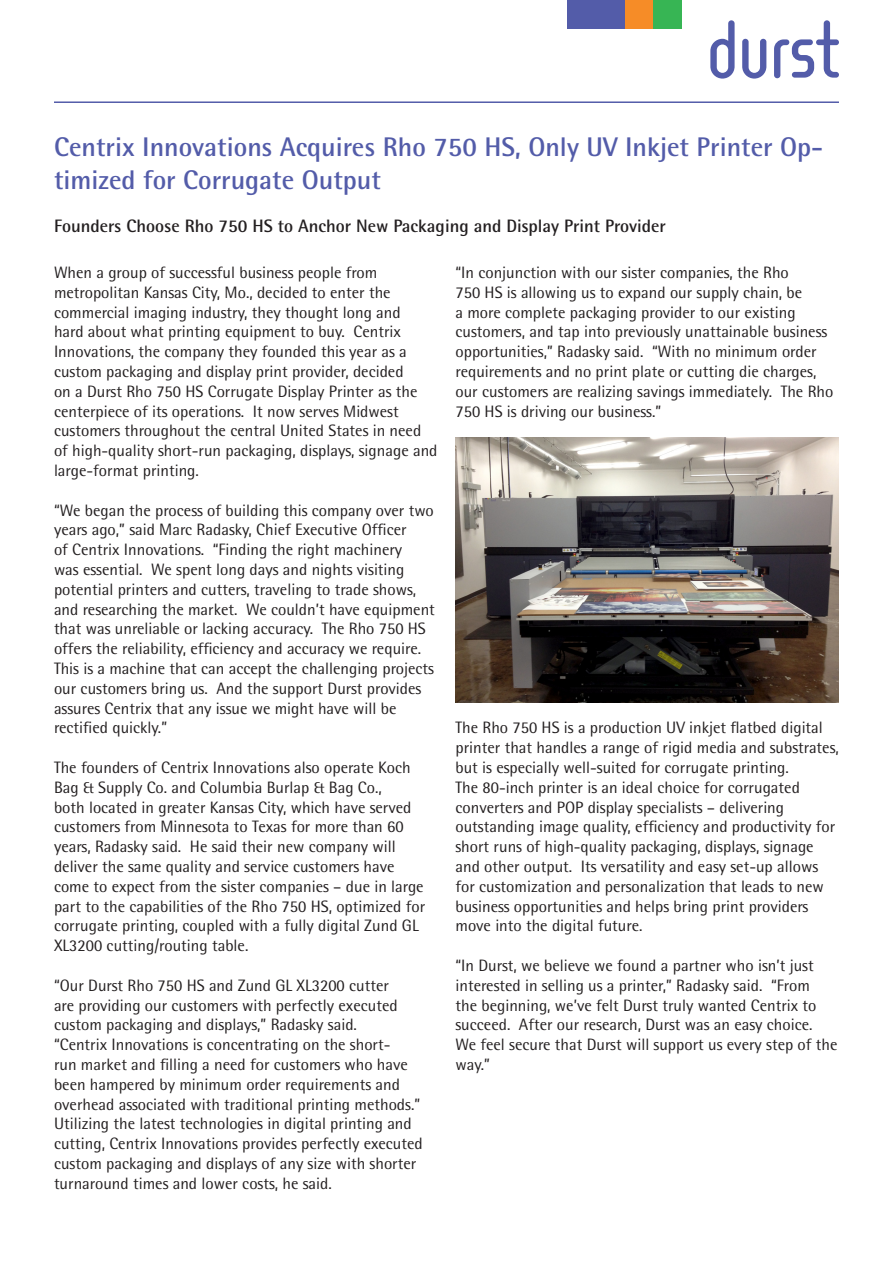
<style>
.page{position:relative;width:893px;height:1263px;background:#fff}
.page>*{position:absolute;margin:0;border:0;box-sizing:border-box;transform-origin:0 0}
.t1{font:700 27px/32.4px "Rotis Semi Sans";color:#535ca9}
.t2{font:700 18px "Rotis Semi Sans";color:#231f20}
.t3{font:16.5px/19.8px "Rotis Semi Sans";color:#231f20}
</style>
<div class="page">
<hr style="left:54px;top:101px;width:785px;height:2px;background:#535ca9">
<img style="left:455px;top:438px;width:384px;height:265px">
<svg style="left:710px;top:20px;width:25px;height:59px"></svg>
<svg style="left:742px;top:39px;width:24px;height:40px"></svg>
<svg style="left:774px;top:20px;width:65px;height:58px"></svg>
<div style="left:625px;top:0;width:28px;height:29px;background:#f68c27"></div>
<div style="left:653px;top:0;width:29px;height:29px;background:#37b554"></div>
<div style="left:567px;top:0;width:58px;height:29px;background:#535ca9"></div>
<p class="t1" style="left:54px;top:130px;width:771px">Centrix Innovations Acquires Rho 750 HS, Only UV Inkjet Printer Op&shy;timized for Corrugate Output</p>
<p class="t2" style="left:54px;top:215px;width:613px">Founders Choose Rho 750 HS to Anchor New Packaging and Display Print Provider</p>
<p class="t3" style="left:54px;top:262px;width:385px">When a group of successful business people from metropolitan Kansas City, Mo., decided to enter the commercial imaging industry, they thought long and<br>hard about what printing equipment to buy. Centrix Innovations, the company they founded this year as a custom packaging and display print provider, decided<br>on a Durst Rho 750 HS Corrugate Display Printer as the centerpiece of its operations. It now serves Midwest customers throughout the central United States in need of high-quality short-run packaging, displays, signage and large-format printing.</p>
<p class="t3" style="left:54px;top:500px;width:382px">“We began the process of building this company over two years ago,” said Marc Radasky, Chief Executive Officer<br>of Centrix Innovations. “Finding the right machinery<br>was essential. We spent long days and nights visiting potential printers and cutters, traveling to trade shows, and researching the market. We couldn’t have equipment that was unreliable or lacking accuracy. The Rho 750 HS offers the reliability, efficiency and accuracy we require.<br>This is a machine that can accept the challenging projects our customers bring us. And the support Durst provides assures Centrix that any issue we might have will be rectified quickly.”</p>
<p class="t3" style="left:54px;top:757px;width:373px">The founders of Centrix Innovations also operate Koch Bag &amp; Supply Co. and Columbia Burlap &amp; Bag Co.,<br>both located in greater Kansas City, which have served customers from Minnesota to Texas for more than 60 years, Radasky said. He said their new company will deliver the same quality and service customers have come to expect from the sister companies – due in large part to the capabilities of the Rho 750 HS, optimized for corrugate printing, coupled with a fully digital Zund GL XL3200 cutting/routing table.</p>
<p class="t3" style="left:54px;top:975px;width:370px">“Our Durst Rho 750 HS and Zund GL XL3200 cutter<br>are providing our customers with perfectly executed custom packaging and displays,” Radasky said.<br>“Centrix Innovations is concentrating on the short-<br>run market and filling a need for customers who have been hampered by minimum order requirements and overhead associated with traditional printing methods.” Utilizing the latest technologies in digital printing and cutting, Centrix Innovations provides perfectly executed custom packaging and displays of any size with shorter turnaround times and lower costs, he said.</p>
<p class="t3" style="left:455px;top:262px;width:379px">“In conjunction with our sister companies, the Rho<br>750 HS is allowing us to expand our supply chain, be<br>a more complete packaging provider to our existing customers, and tap into previously unattainable business opportunities,” Radasky said. “With no minimum order requirements and no print plate or cutting die charges, our customers are realizing savings immediately. The Rho 750 HS is driving our business.”</p>
<p class="t3" style="left:455px;top:718px;width:385px">The Rho 750 HS is a production UV inkjet flatbed digital printer that handles a range of rigid media and substrates, but is especially well-suited for corrugate printing.<br>The 80-inch printer is an ideal choice for corrugated converters and POP display specialists – delivering outstanding image quality, efficiency and productivity for short runs of high-quality packaging, displays, signage and other output. Its versatility and easy set-up allows for customization and personalization that leads to new business opportunities and helps bring print providers move into the digital future.</p>
<p class="t3" style="left:455px;top:955px;width:383px">“In Durst, we believe we found a partner who isn’t just interested in selling us a printer,” Radasky said. “From<br>the beginning, we’ve felt Durst truly wanted Centrix to succeed. After our research, Durst was an easy choice.<br>We feel secure that Durst will support us every step of the way.”</p>
</div>
